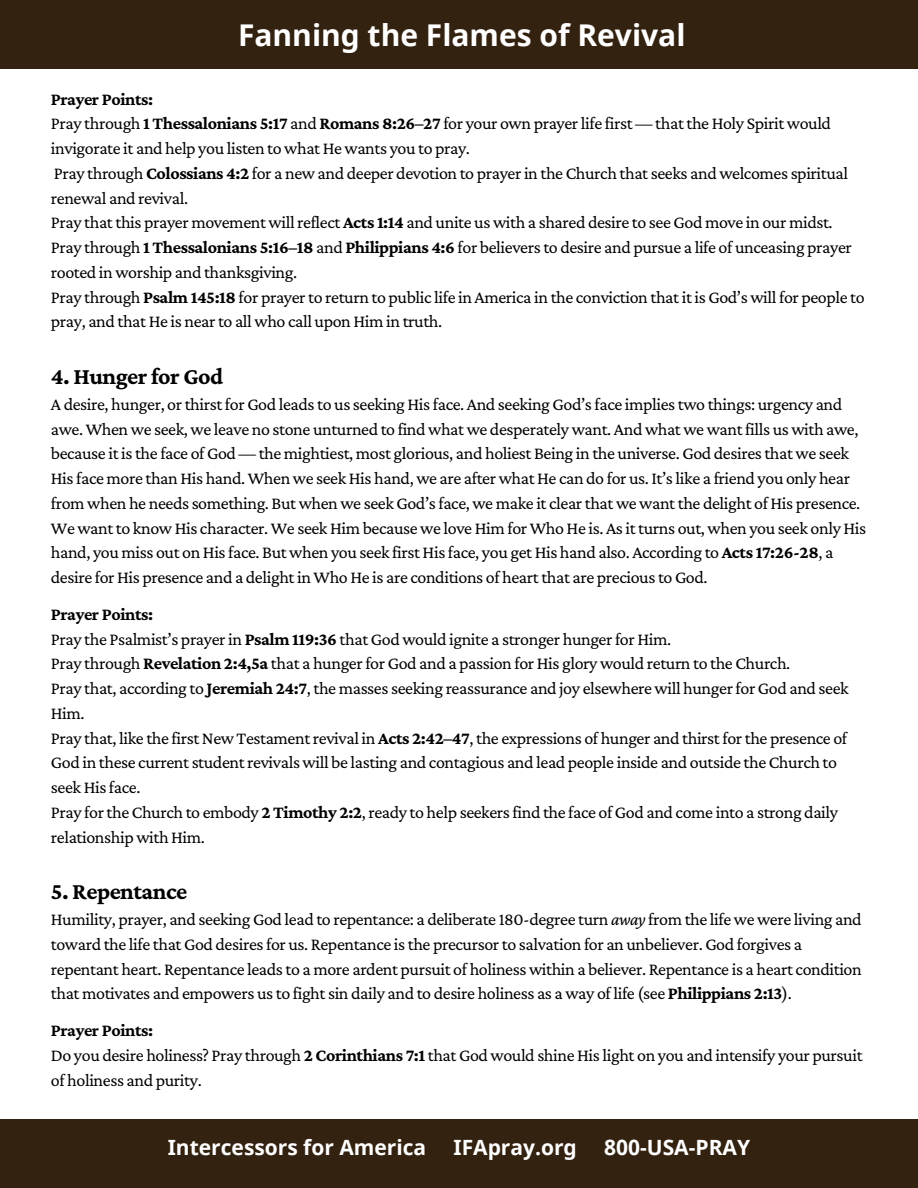
<style>
.page{position:relative;width:918px;height:1188px;background:#fff}
.page>*{position:absolute;margin:0;border:0;box-sizing:border-box;transform-origin:0 0}
.t1{font:700 30px "Noto Sans";color:#fff}
.t2{font:700 24px "Crimson Pro";letter-spacing:-.025em;color:#000}
.t3{font:700 21px "Noto Sans";color:#fff}
.t4{font:18px/24.8px "Crimson Pro";letter-spacing:-.025em;color:#000}
.s1{font-weight:700}
.s2{font-style:italic}
</style>
<div class="page">
<div style="left:0;top:0;width:918px;height:69px;background:#342210"></div>
<div style="left:0;top:1119px;width:918px;height:69px;background:#342210"></div>
<h1 class="t1" style="left:238px;top:14px;width:449px">Fanning the Flames of Revival</h1>
<p class="t4" style="left:51px;top:86px;width:815px"><span class="s1">Prayer Points:<br></span>Pray through <span class="s1">1 Thessalonians 5:17</span> and <span class="s1">Romans 8:26–27</span> for your own prayer life first — that the Holy Spirit would invigorate it and help you listen to what He wants you to pray.<br>Pray through <span class="s1">Colossians 4:2</span> for a new and deeper devotion to prayer in the Church that seeks and welcomes spiritual renewal and revival.<br>Pray that this prayer movement will reflect <span class="s1">Acts 1:14</span> and unite us with a shared desire to see God move in our midst.<br>Pray through <span class="s1">1 Thessalonians 5:16–18</span> and <span class="s1">Philippians 4:6</span> for believers to desire and pursue a life of unceasing prayer rooted in worship and thanksgiving.<br>Pray through <span class="s1">Psalm 145:18</span> for prayer to return to public life in America in the conviction that it is God’s will for people to pray, and that He is near to all who call upon Him in truth.</p>
<h2 class="t2" style="left:51px;top:362px;width:174px">4. Hunger for God</h2>
<p class="t4" style="left:51px;top:391px;width:817px">A desire, hunger, or thirst for God leads to us seeking His face. And seeking God’s face implies two things: urgency and awe. When we seek, we leave no stone unturned to find what we desperately want. And what we want fills us with awe, because it is the face of God — the mightiest, most glorious, and holiest Being in the universe. God desires that we seek His face more than His hand. When we seek His hand, we are after what He can do for us. It’s like a friend you only hear from when he needs something. But when we seek God’s face, we make it clear that we want the delight of His presence.<br>We want to know His character. We seek Him because we love Him for Who He is. As it turns out, when you seek only His hand, you miss out on His face. But when you seek first His face, you get His hand also. According to <span class="s1">Acts 17:26-28</span>, a desire for His presence and a delight in Who He is are conditions of heart that are precious to God.</p>
<p class="t4" style="left:51px;top:601px;width:799px"><span class="s1">Prayer Points:<br></span>Pray the Psalmist’s prayer in <span class="s1">Psalm 119:36</span> that God would ignite a stronger hunger for Him.<br>Pray through <span class="s1">Revelation 2:4,5a</span> that a hunger for God and a passion for His glory would return to the Church.<br>Pray that, according to <span class="s1">Jeremiah 24:7</span>, the masses seeking reassurance and joy elsewhere will hunger for God and seek Him.<br>Pray that, like the first New Testament revival in <span class="s1">Acts 2:42–47</span>, the expressions of hunger and thirst for the presence of God in these current student revivals will be lasting and contagious and lead people inside and outside the Church to seek His face.<br>Pray for the Church to embody <span class="s1">2 Timothy 2:2</span>, ready to help seekers find the face of God and come into a strong daily relationship with Him.</p>
<h2 class="t2" style="left:51px;top:877px;width:138px">5. Repentance</h2>
<p class="t4" style="left:51px;top:907px;width:812px">Humility, prayer, and seeking God lead to repentance: a deliberate 180-degree turn <span class="s2">away</span> from the life we were living and toward the life that God desires for us. Repentance is the precursor to salvation for an unbeliever. God forgives a repentant heart. Repentance leads to a more ardent pursuit of holiness within a believer. Repentance is a heart condition that motivates and empowers us to fight sin daily and to desire holiness as a way of life (see <span class="s1">Philippians 2:13</span>).</p>
<p class="t4" style="left:51px;top:1018px;width:813px"><span class="s1">Prayer Points:<br></span>Do you desire holiness? Pray through <span class="s1">2 Corinthians 7:1</span> that God would shine His light on you and intensify your pursuit of holiness and purity.</p>
<p class="t3" style="left:168px;top:1133px;width:260px">Intercessors for America</p>
<p class="t3" style="left:454px;top:1133px;width:125px">IFApray.org</p>
<p class="t3" style="left:604px;top:1133px;width:148px">800-USA-PRAY</p>
</div>
